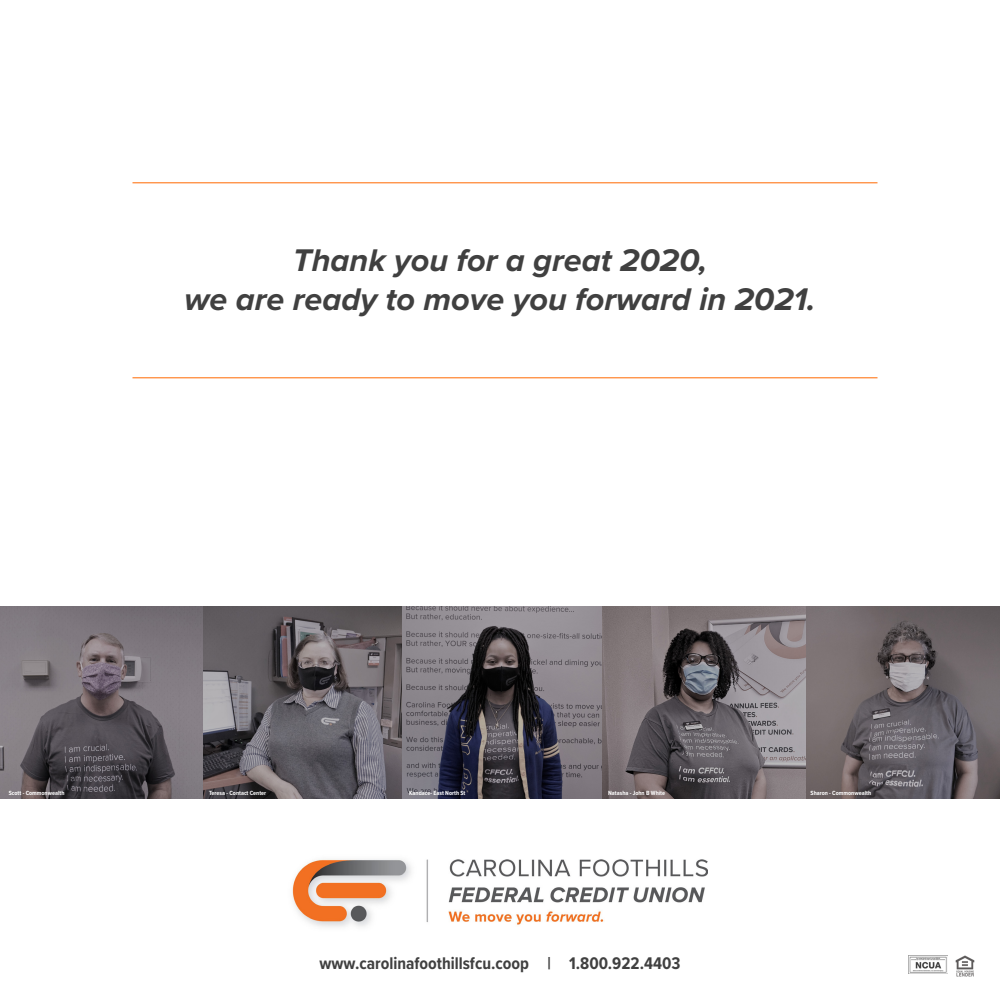
<style>
.page{position:relative;width:1000px;height:1000px;background:#fff}
.page>*{position:absolute;margin:0;border:0;box-sizing:border-box;transform-origin:0 0}
.t1{font:italic 700 32.5px "Proxima Nova";color:#404040}
.t2{font:700 17.5px "Proxima Nova Cond";color:#404040}
.t3{font:700 6.25px "Proxima Nova Cond";color:#fff}
</style>
<div class="page">
<img style="left:0;top:606px;width:1000px;height:193px">
<img style="left:292px;top:859px;width:415px;height:68px">
<img style="left:955px;top:955px;width:20px;height:21px">
<img style="left:908px;top:955px;width:39px;height:19px">
<hr style="left:132px;top:182px;width:746px;height:1px;background:#ff6900">
<hr style="left:132px;top:378px;width:746px;height:1px;background:#ff6900">
<p class="t1" style="left:293px;top:236px;width:416px">Thank you for a great 2020,</p>
<p class="t1" style="left:184px;top:275px;width:633px">we are ready to move you forward in 2021.</p>
<p class="t3" style="left:9px;top:788px;width:57px">Scott - Commonwealth</p>
<p class="t3" style="left:209px;top:788px;width:59px">Teresa - Contact Center</p>
<p class="t3" style="left:409px;top:788px;width:58px">Kandace- East North St</p>
<p class="t3" style="left:608px;top:788px;width:58px">Natasha - John B White</p>
<p class="t3" style="left:811px;top:788px;width:62px">Sharon - Commonwealth</p>
<p class="t2" style="left:320px;top:951px;width:362px">www.carolinafoothillsfcu.coop | 1.800.922.4403</p>
</div>
